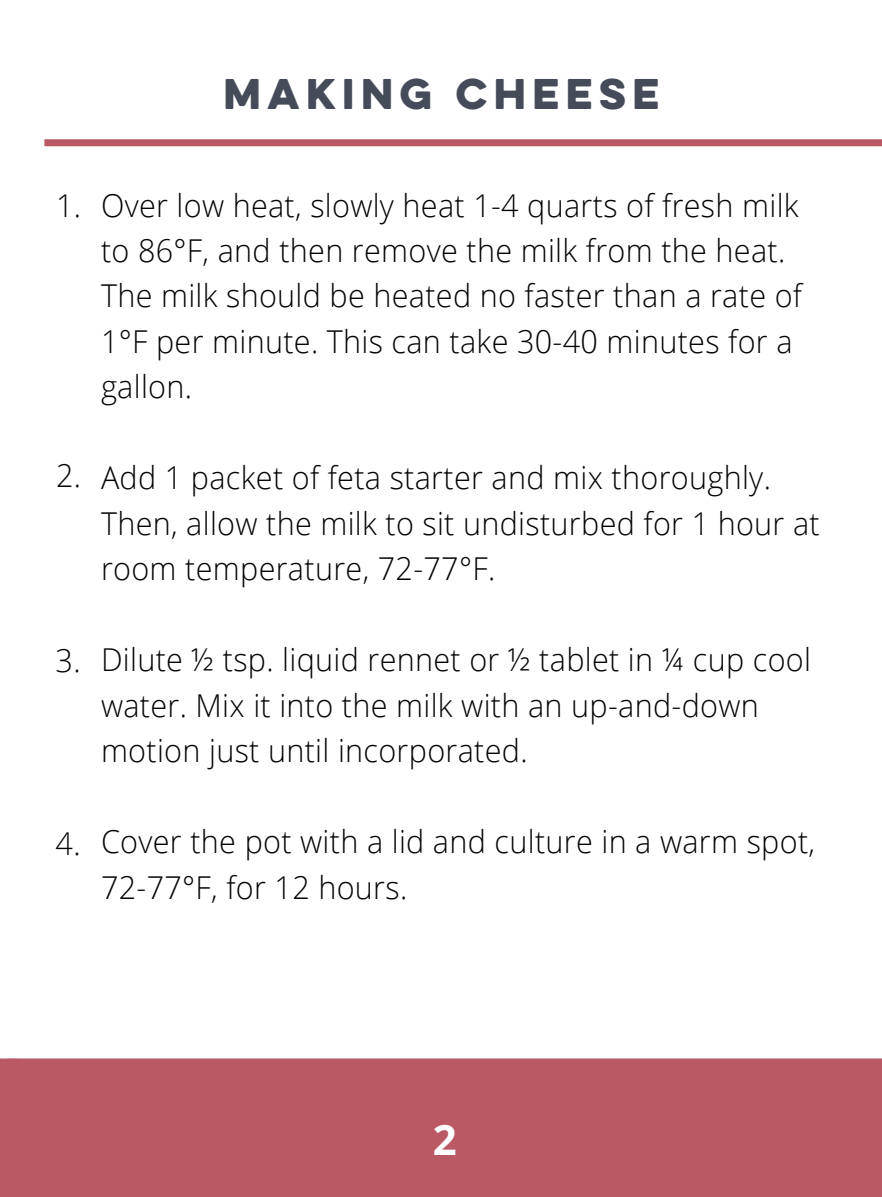
<style>
.page{position:relative;width:882px;height:1197px;background:#fff}
.page>*{position:absolute;margin:0;border:0;box-sizing:border-box;transform-origin:0 0}
.t1{font:700 42px "Open Sans";color:#fff}
.t2{font:38.5px "Eveleth Clean";letter-spacing:.17em;color:#464b59}
.t3{font:300 31.5px/45.5px "Open Sans";letter-spacing:.01em;color:#050504}
</style>
<div class="page">
<div style="left:19px;top:1059px;width:863px;height:138px;background:#ba5963"></div>
<div style="left:44px;top:139px;width:838px;height:7px;background:#ba5963"></div>
<div style="left:0;top:1058px;width:19px;height:139px;background:#ba5963"></div>
<p class="t2" style="left:224px;top:65px;width:437px">MAKING CHEESE</p>
<p class="t3" style="left:56px;top:182px;width:27px">1.</p>
<p class="t3" style="left:101px;top:181px;width:703px">Over low heat, slowly heat 1-4 quarts of fresh milk to 86°F, and then remove the milk from the heat.<br>The milk should be heated no faster than a rate of 1°F per minute. This can take 30-40 minutes for a gallon.</p>
<p class="t3" style="left:56px;top:452px;width:27px">2.</p>
<p class="t3" style="left:101px;top:454px;width:720px">Add 1 packet of feta starter and mix thoroughly.<br>Then, allow the milk to sit undisturbed for 1 hour at room temperature, 72-77°F.</p>
<p class="t3" style="left:56px;top:637px;width:27px">3.</p>
<p class="t3" style="left:101px;top:636px;width:712px">Dilute ½ tsp. liquid rennet or ½ tablet in ¼ cup cool water. Mix it into the milk with an up-and-down motion just until incorporated.</p>
<p class="t3" style="left:56px;top:820px;width:27px">4.</p>
<p class="t3" style="left:101px;top:818px;width:716px">Cover the pot with a lid and culture in a warm spot,<br>72-77°F, for 12 hours.</p>
<h1 class="t1" style="left:433px;top:1110px;width:25px">2</h1>
</div>
